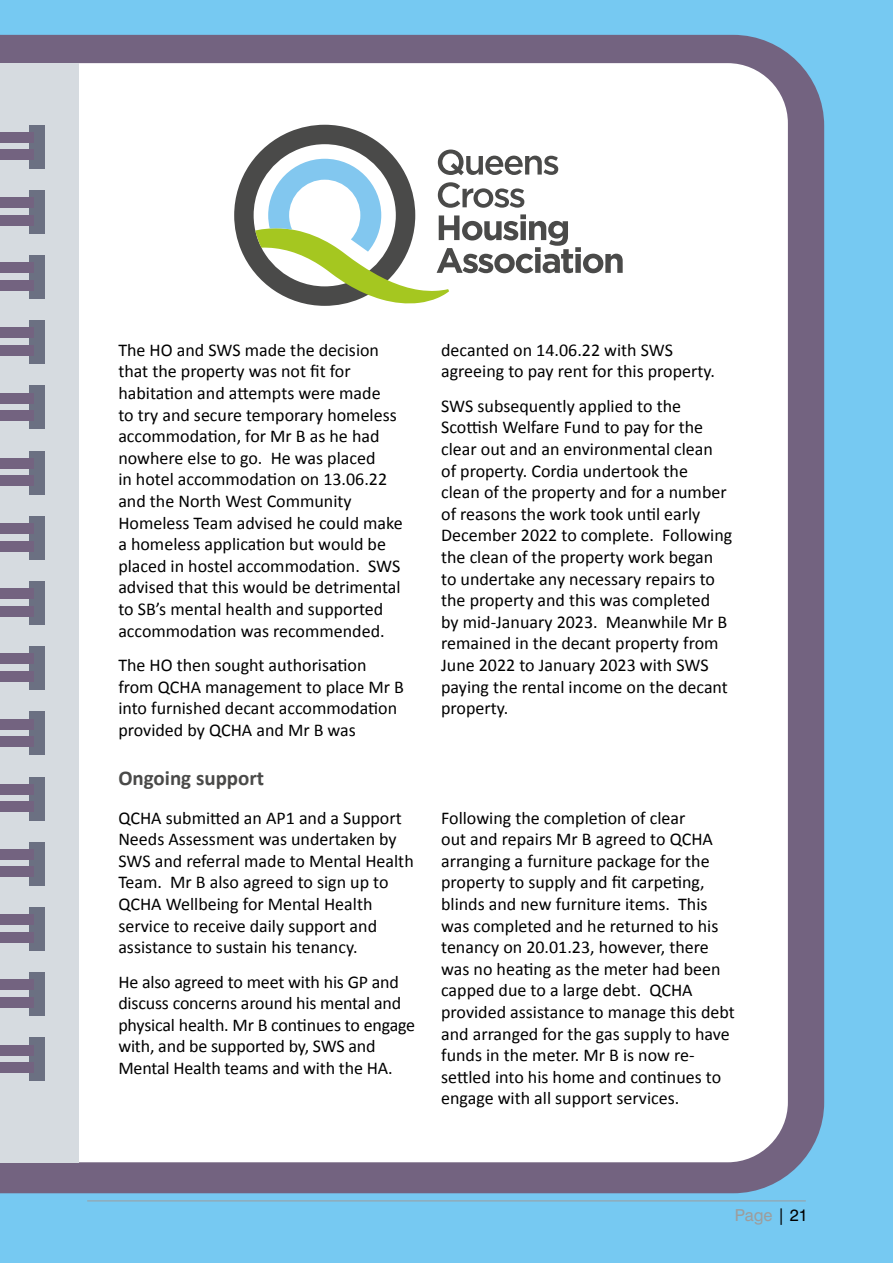
<style>
.page{position:relative;width:893px;height:1263px;background:#76c9f2}
.page>*{position:absolute;margin:0;border:0;box-sizing:border-box;transform-origin:0 0}
.t1{font:700 21px "Calibri";color:#4a4a49}
.t2{font:18px/21.6px "Calibri";color:#000}
.t3{font:16.5px "Swiss 721 BT";color:#9d9d9c}
.s1{color:#000}
</style>
<div class="page">
<div style="left:1px;top:35px;width:823px;height:1158px;background:#736380"></div>
<div style="left:79px;top:63px;width:709px;height:1099px;background:#fff"></div>
<div style="left:0;top:63px;width:79px;height:1099px;background:#d6dbe0"></div>
<div style="left:29px;top:125px;width:15px;height:43px;background:#6b7082"></div>
<div style="left:0;top:132px;width:34px;height:10px;background:#736380"></div>
<div style="left:0;top:150px;width:34px;height:10px;background:#736380"></div>
<div style="left:29px;top:190px;width:15px;height:43px;background:#6b7082"></div>
<div style="left:0;top:197px;width:34px;height:11px;background:#736380"></div>
<div style="left:0;top:215px;width:34px;height:10px;background:#736380"></div>
<div style="left:29px;top:255px;width:15px;height:44px;background:#6b7082"></div>
<div style="left:0;top:263px;width:34px;height:10px;background:#736380"></div>
<div style="left:0;top:280px;width:34px;height:10px;background:#736380"></div>
<div style="left:29px;top:321px;width:15px;height:43px;background:#6b7082"></div>
<div style="left:0;top:328px;width:34px;height:10px;background:#736380"></div>
<div style="left:0;top:345px;width:34px;height:11px;background:#736380"></div>
<div style="left:29px;top:386px;width:15px;height:43px;background:#6b7082"></div>
<div style="left:0;top:393px;width:34px;height:10px;background:#736380"></div>
<div style="left:0;top:410px;width:34px;height:11px;background:#736380"></div>
<div style="left:29px;top:451px;width:15px;height:43px;background:#6b7082"></div>
<div style="left:0;top:458px;width:34px;height:10px;background:#736380"></div>
<div style="left:0;top:476px;width:34px;height:10px;background:#736380"></div>
<div style="left:29px;top:516px;width:15px;height:43px;background:#6b7082"></div>
<div style="left:0;top:523px;width:34px;height:11px;background:#736380"></div>
<div style="left:0;top:541px;width:34px;height:10px;background:#736380"></div>
<div style="left:29px;top:581px;width:15px;height:44px;background:#6b7082"></div>
<div style="left:0;top:588px;width:34px;height:11px;background:#736380"></div>
<div style="left:0;top:606px;width:34px;height:10px;background:#736380"></div>
<div style="left:29px;top:646px;width:15px;height:44px;background:#6b7082"></div>
<div style="left:0;top:654px;width:34px;height:10px;background:#736380"></div>
<div style="left:0;top:671px;width:34px;height:10px;background:#736380"></div>
<div style="left:29px;top:712px;width:15px;height:43px;background:#6b7082"></div>
<div style="left:0;top:719px;width:34px;height:10px;background:#736380"></div>
<div style="left:0;top:736px;width:34px;height:11px;background:#736380"></div>
<div style="left:29px;top:777px;width:15px;height:43px;background:#6b7082"></div>
<div style="left:0;top:784px;width:34px;height:10px;background:#736380"></div>
<div style="left:0;top:802px;width:34px;height:10px;background:#736380"></div>
<div style="left:29px;top:842px;width:15px;height:43px;background:#6b7082"></div>
<div style="left:0;top:849px;width:34px;height:10px;background:#736380"></div>
<div style="left:0;top:867px;width:34px;height:10px;background:#736380"></div>
<div style="left:29px;top:907px;width:15px;height:43px;background:#6b7082"></div>
<div style="left:0;top:914px;width:34px;height:11px;background:#736380"></div>
<div style="left:0;top:932px;width:34px;height:10px;background:#736380"></div>
<div style="left:29px;top:972px;width:15px;height:44px;background:#6b7082"></div>
<div style="left:0;top:980px;width:34px;height:10px;background:#736380"></div>
<div style="left:0;top:997px;width:34px;height:10px;background:#736380"></div>
<div style="left:29px;top:1038px;width:15px;height:43px;background:#6b7082"></div>
<div style="left:0;top:1045px;width:34px;height:10px;background:#736380"></div>
<div style="left:0;top:1062px;width:34px;height:11px;background:#736380"></div>
<svg style="left:0;top:35px;width:1px;height:1158px"></svg>
<div style="left:0;top:132px;width:28px;height:10px;background:#736380"></div>
<div style="left:0;top:150px;width:28px;height:10px;background:#736380"></div>
<div style="left:0;top:197px;width:28px;height:11px;background:#736380"></div>
<div style="left:0;top:215px;width:28px;height:10px;background:#736380"></div>
<div style="left:0;top:263px;width:28px;height:10px;background:#736380"></div>
<div style="left:0;top:280px;width:28px;height:10px;background:#736380"></div>
<div style="left:0;top:328px;width:28px;height:10px;background:#736380"></div>
<div style="left:0;top:345px;width:28px;height:11px;background:#736380"></div>
<div style="left:0;top:393px;width:28px;height:10px;background:#736380"></div>
<div style="left:0;top:410px;width:28px;height:11px;background:#736380"></div>
<div style="left:0;top:458px;width:28px;height:10px;background:#736380"></div>
<div style="left:0;top:476px;width:28px;height:10px;background:#736380"></div>
<div style="left:0;top:523px;width:28px;height:11px;background:#736380"></div>
<div style="left:0;top:541px;width:28px;height:10px;background:#736380"></div>
<div style="left:0;top:588px;width:28px;height:11px;background:#736380"></div>
<div style="left:0;top:606px;width:28px;height:10px;background:#736380"></div>
<div style="left:0;top:654px;width:28px;height:10px;background:#736380"></div>
<div style="left:0;top:671px;width:28px;height:10px;background:#736380"></div>
<div style="left:0;top:719px;width:28px;height:10px;background:#736380"></div>
<div style="left:0;top:736px;width:28px;height:11px;background:#736380"></div>
<div style="left:0;top:784px;width:28px;height:10px;background:#736380"></div>
<div style="left:0;top:802px;width:28px;height:10px;background:#736380"></div>
<div style="left:0;top:849px;width:28px;height:10px;background:#736380"></div>
<div style="left:0;top:867px;width:28px;height:10px;background:#736380"></div>
<div style="left:0;top:914px;width:28px;height:11px;background:#736380"></div>
<div style="left:0;top:932px;width:28px;height:10px;background:#736380"></div>
<div style="left:0;top:980px;width:28px;height:10px;background:#736380"></div>
<div style="left:0;top:997px;width:28px;height:10px;background:#736380"></div>
<div style="left:0;top:1045px;width:28px;height:10px;background:#736380"></div>
<div style="left:0;top:1062px;width:28px;height:11px;background:#736380"></div>
<hr style="left:87px;top:1200px;width:719px;height:1px;background:#9d9d9c">
<svg style="left:234px;top:125px;width:389px;height:181px;background:#cbd0c9"></svg>
<p class="t2" style="left:118px;top:338px;width:286px">The HO and SWS made the decision that the property was not fit for habitation and attempts were made<br>to try and secure temporary homeless accommodation, for Mr B as he had nowhere else to go. He was placed<br>in hotel accommodation on 13.06.22 and the North West Community Homeless Team advised he could make a homeless application but would be placed in hostel accommodation. SWS advised that this would be detrimental to SB’s mental health and supported accommodation was recommended.</p>
<p class="t2" style="left:118px;top:654px;width:287px">The HO then sought authorisation from QCHA management to place Mr B into furnished decant accommodation provided by QCHA and Mr B was</p>
<p class="t1" style="left:118px;top:764px;width:147px">Ongoing support</p>
<p class="t2" style="left:118px;top:806px;width:297px">QCHA submitted an AP1 and a Support Needs Assessment was undertaken by SWS and referral made to Mental Health Team. Mr B also agreed to sign up to QCHA Wellbeing for Mental Health service to receive daily support and assistance to sustain his tenancy.</p>
<p class="t2" style="left:118px;top:970px;width:298px">He also agreed to meet with his GP and discuss concerns around his mental and physical health. Mr B continues to engage with, and be supported by, SWS and Mental Health teams and with the HA.</p>
<p class="t2" style="left:441px;top:338px;width:275px">decanted on 14.06.22 with SWS agreeing to pay rent for this property.</p>
<p class="t2" style="left:441px;top:394px;width:293px">SWS subsequently applied to the Scottish Welfare Fund to pay for the clear out and an environmental clean of property. Cordia undertook the<br>clean of the property and for a number of reasons the work took until early December 2022 to complete. Following the clean of the property work began to undertake any necessary repairs to the property and this was completed by mid-January 2023. Meanwhile Mr B remained in the decant property from June 2022 to January 2023 with SWS paying the rental income on the decant property.</p>
<p class="t2" style="left:441px;top:806px;width:295px">Following the completion of clear<br>out and repairs Mr B agreed to QCHA arranging a furniture package for the property to supply and fit carpeting, blinds and new furniture items. This was completed and he returned to his tenancy on 20.01.23, however, there was no heating as the meter had been capped due to a large debt. QCHA provided assistance to manage this debt and arranged for the gas supply to have funds in the meter. Mr B is now re&shy;settled into his home and continues to engage with all support services.</p>
<p class="t3" style="left:735px;top:1205px;width:75px">Page <span class="s1">| 21</span></p>
</div>
